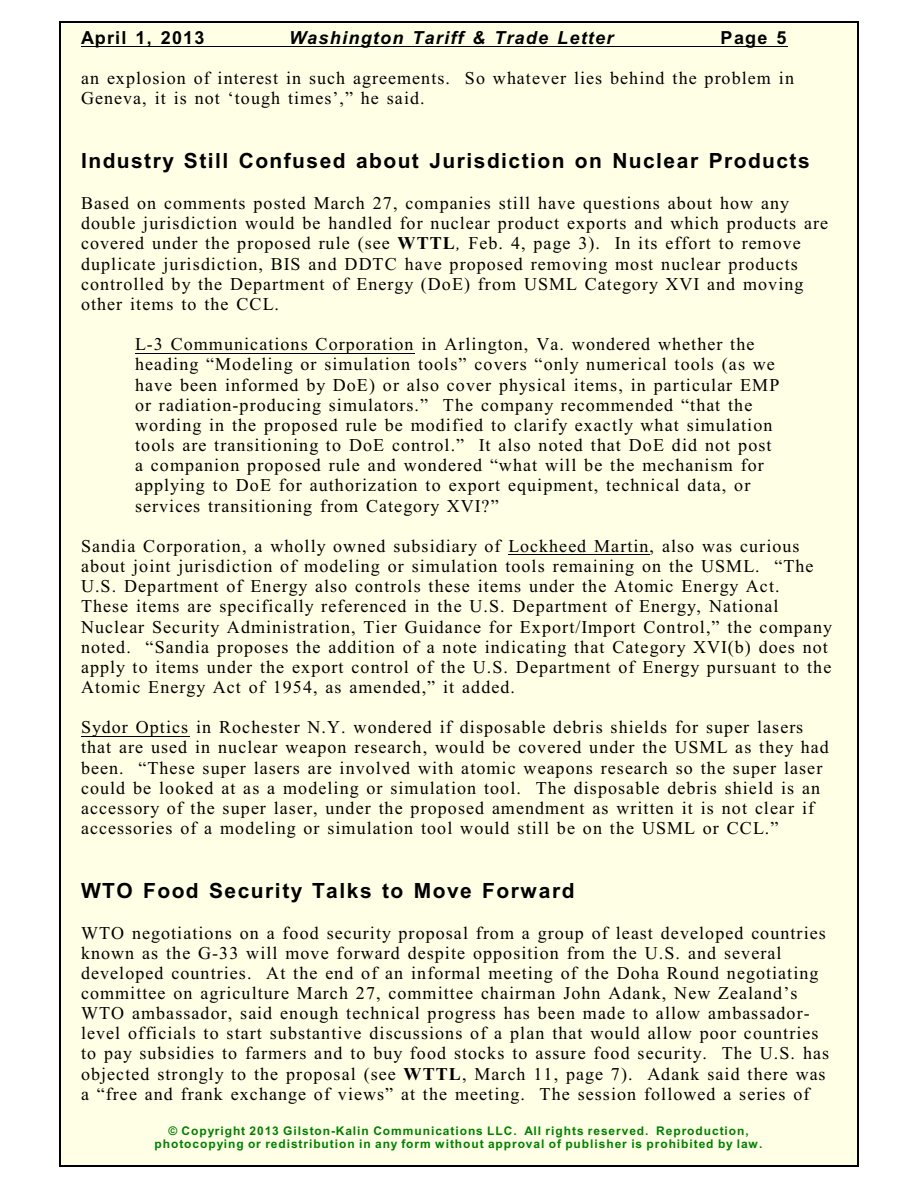
<style>
.page{position:relative;width:918px;height:1188px;background:#fff}
.page>*{position:absolute;margin:0;border:0;box-sizing:border-box;transform-origin:0 0}
.t1{font:700 21px "Arial";letter-spacing:.075em;color:#000}
.t2{font:18px/20.1px "Times New Roman";letter-spacing:.06em;color:#000}
.t3{font:italic 700 18px "Arial";letter-spacing:.075em;color:#000}
.t4{font:700 18px "Arial";letter-spacing:.075em;color:#000}
.t5{font:700 12px/13.4px "Arial";letter-spacing:.08em;color:#008000;text-align:center}
.s1{font-weight:700}
.s2{font-style:italic}
</style>
<div class="page">
<div style="left:59px;top:22px;width:800px;height:1144px;background:#ffffe6"></div>
<hr style="left:59px;top:22px;width:1px;height:1144px;background:#000">
<hr style="left:857px;top:22px;width:2px;height:1144px;background:#000">
<hr style="left:59px;top:22px;width:799px;height:1px;background:#000">
<hr style="left:59px;top:1165px;width:799px;height:1px;background:#000">
<hr style="left:81px;top:46px;width:707px;height:1px;background:#000">
<hr style="left:135px;top:353px;width:280px;height:1px;background:#000">
<hr style="left:508px;top:554px;width:142px;height:1px;background:#000">
<hr style="left:81px;top:736px;width:108px;height:1px;background:#000">
<p class="t4" style="left:81px;top:31px;width:125px">April 1, 2013</p>
<p class="t3" style="left:289px;top:31px;width:326px">Washington Tariff &amp; Trade Letter</p>
<p class="t4" style="left:721px;top:31px;width:67px">Page 5</p>
<p class="t2" style="left:81px;top:70px;width:715px">an explosion of interest in such agreements. So whatever lies behind the problem in<br>Geneva, it is not ‘tough times’,” he said.</p>
<p class="t1" style="left:81px;top:153px;width:730px">Industry Still Confused about Jurisdiction on Nuclear Products</p>
<p class="t2" style="left:81px;top:194px;width:749px">Based on comments posted March 27, companies still have questions about how any double jurisdiction would be handled for nuclear product exports and which products are covered under the proposed rule (see <span class="s1">WTTL</span><span class="s2">,</span> Feb. 4, page 3). In its effort to remove duplicate jurisdiction, BIS and DDTC have proposed removing most nuclear products controlled by the Department of Energy (DoE) from USML Category XVI and moving other items to the CCL.</p>
<p class="t2" style="left:135px;top:336px;width:646px">L-3 Communications Corporation in Arlington, Va. wondered whether the heading “Modeling or simulation tools” covers “only numerical tools (as we have been informed by DoE) or also cover physical items, in particular EMP or radiation-producing simulators.” The company recommended “that the wording in the proposed rule be modified to clarify exactly what simulation tools are transitioning to DoE control.” It also noted that DoE did not post a companion proposed rule and wondered “what will be the mechanism for applying to DoE for authorization to export equipment, technical data, or services transitioning from Category XVI?”</p>
<p class="t2" style="left:81px;top:538px;width:753px">Sandia Corporation, a wholly owned subsidiary of Lockheed Martin, also was curious about joint jurisdiction of modeling or simulation tools remaining on the USML. “The U.S. Department of Energy also controls these items under the Atomic Energy Act.<br>These items are specifically referenced in the U.S. Department of Energy, National Nuclear Security Administration, Tier Guidance for Export/Import Control,” the company noted. “Sandia proposes the addition of a note indicating that Category XVI(b) does not apply to items under the export control of the U.S. Department of Energy pursuant to the Atomic Energy Act of 1954, as amended,” it added.</p>
<p class="t2" style="left:81px;top:719px;width:749px">Sydor Optics in Rochester N.Y. wondered if disposable debris shields for super lasers that are used in nuclear weapon research, would be covered under the USML as they had been. “These super lasers are involved with atomic weapons research so the super laser could be looked at as a modeling or simulation tool. The disposable debris shield is an accessory of the super laser, under the proposed amendment as written it is not clear if accessories of a modeling or simulation tool would still be on the USML or CCL.”</p>
<p class="t1" style="left:81px;top:883px;width:495px">WTO Food Security Talks to Move Forward</p>
<p class="t2" style="left:81px;top:924px;width:750px">WTO negotiations on a food security proposal from a group of least developed countries known as the G-33 will move forward despite opposition from the U.S. and several developed countries. At the end of an informal meeting of the Doha Round negotiating committee on agriculture March 27, committee chairman John Adank, New Zealand’s WTO ambassador, said enough technical progress has been made to allow ambassador&shy;level officials to start substantive discussions of a plan that would allow poor countries to pay subsidies to farmers and to buy food stocks to assure food security. The U.S. has objected strongly to the proposal (see <span class="s1">WTTL</span>, March 11, page 7). Adank said there was a “free and frank exchange of views” at the meeting. The session followed a series of</p>
<p class="t5" style="left:155px;top:1125px;width:609px">© Copyright 2013 Gilston-Kalin Communications LLC. All rights reserved. Reproduction, photocopying or redistribution in any form without approval of publisher is prohibited by law.</p>
</div>
